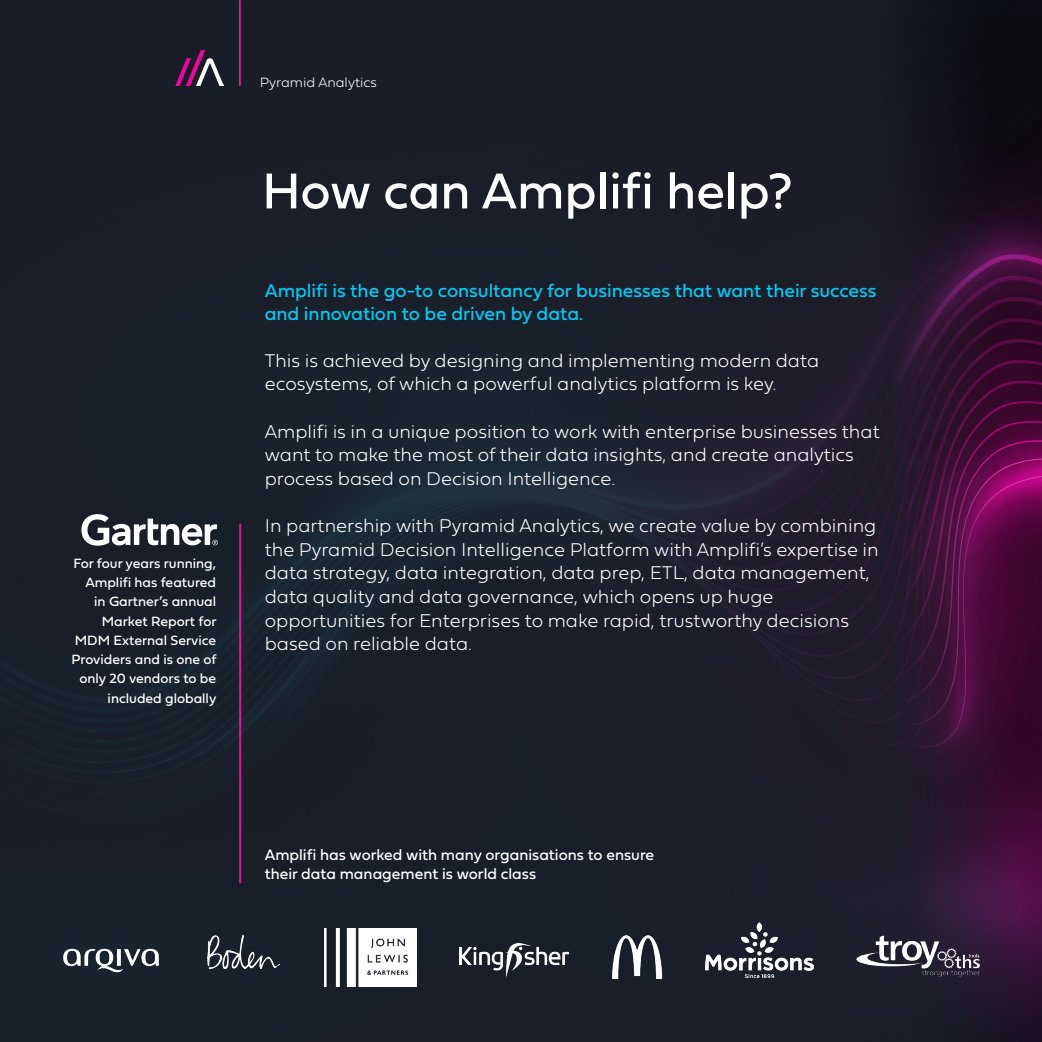
<style>
.page{position:relative;width:1042px;height:1042px;background:#fff}
.page>*{position:absolute;margin:0;border:0;box-sizing:border-box;transform-origin:0 0}
.t1{font:52.5px "Fieldwork Geo Regular";color:#fff}
.t2{font:100 19.25px/23.6px "Fieldwork Geo";color:#fff}
.t3{font:19.25px/23.1px "Fieldwork Geo Regular";color:#03caf3}
.t4{font:15.75px "Fieldwork Geo Regular";color:#fff}
.t5{font:14px/19.2px "Fieldwork Geo Regular";color:#fff;text-align:right}
.t6{font:100 14px "Fieldwork Geo";color:#fff}
</style>
<div class="page">
<img style="left:0;top:0;width:1042px;height:1042px">
<hr style="left:239px;top:524px;width:2px;height:359px;background:#ef12a3">
<svg style="left:81px;top:514px;width:137px;height:32px"></svg>
<hr style="left:239px;top:1px;width:2px;height:84px;background:#ef12a3">
<img style="left:175px;top:50px;width:49px;height:36px">
<img style="left:192px;top:920px;width:99px;height:67px">
<img style="left:705px;top:922px;width:108px;height:55px">
<img style="left:611px;top:913px;width:52px;height:87px">
<img style="left:325px;top:928px;width:92px;height:58px">
<img style="left:459px;top:943px;width:109px;height:35px">
<img style="left:63px;top:948px;width:96px;height:25px">
<img style="left:856px;top:936px;width:123px;height:41px">
<p class="t5" style="left:71px;top:553px;width:147px">For four years running,<br>Amplifi has featured in Gartner’s annual<br>Market Report for<br>MDM External Service<br>Providers and is one of only 20 vendors to be included globally</p>
<p class="t6" style="left:260px;top:71px;width:119px">Pyramid Analytics</p>
<p class="t1" style="left:262px;top:150px;width:532px">How can Amplifi help?</p>
<p class="t3" style="left:265px;top:278px;width:613px">Amplifi is the go-to consultancy for businesses that want their success and innovation to be driven by data.</p>
<p class="t2" style="left:265px;top:347px;width:556px">This is achieved by designing and implementing modern data ecosystems, of which a powerful analytics platform is key.</p>
<p class="t2" style="left:265px;top:418px;width:616px">Amplifi is in a unique position to work with enterprise businesses that want to make the most of their data insights, and create analytics process based on Decision Intelligence.</p>
<p class="t2" style="left:265px;top:513px;width:615px">In partnership with Pyramid Analytics, we create value by combining the Pyramid Decision Intelligence Platform with Amplifi’s expertise in data strategy, data integration, data prep, ETL, data management, data quality and data governance, which opens up huge opportunities for Enterprises to make rapid, trustworthy decisions based on reliable data.</p>
<p class="t4" style="left:265px;top:842px;width:391px">Amplifi has worked with many organisations to ensure</p>
<p class="t4" style="left:265px;top:862px;width:273px">their data management is world class</p>
</div>
